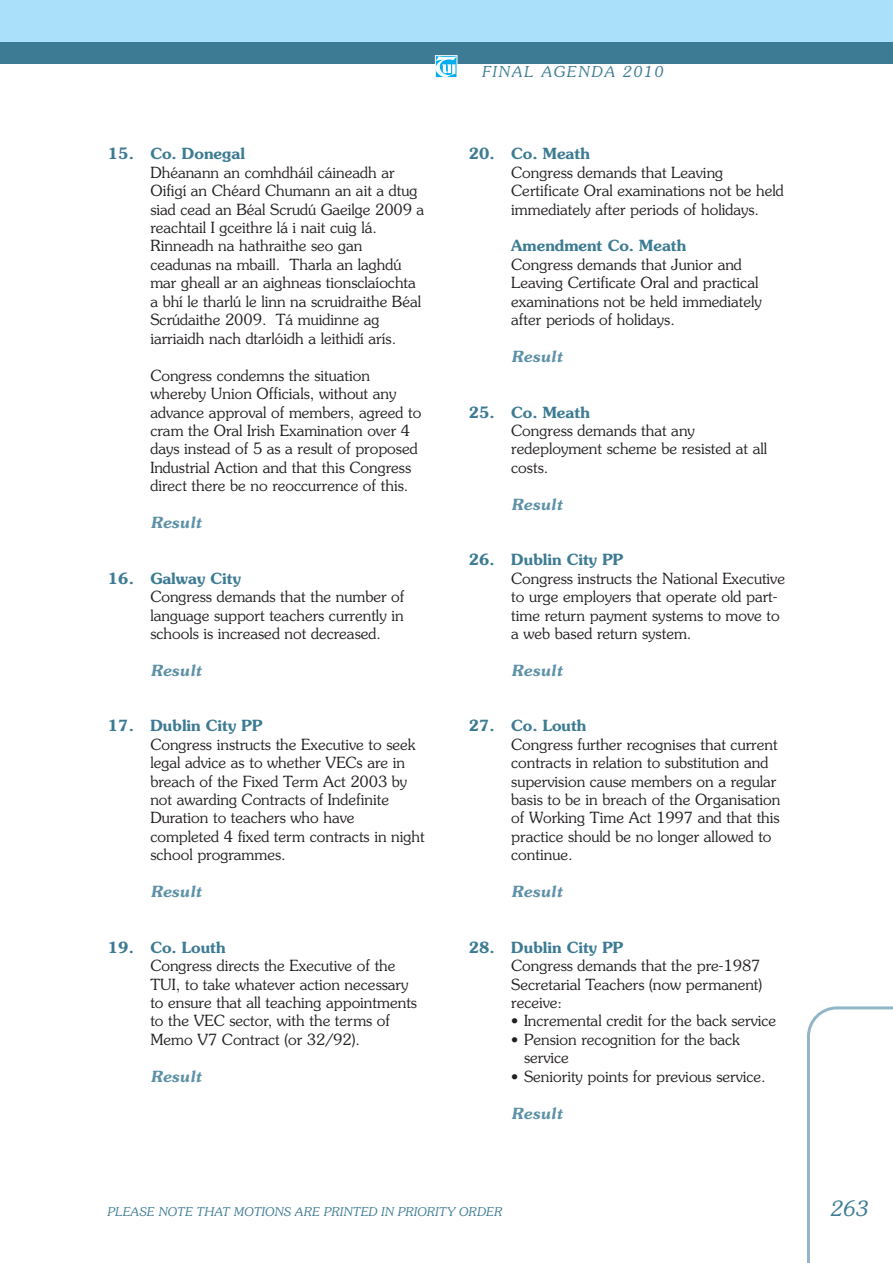
<style>
.page{position:relative;width:893px;height:1263px;background:#fff}
.page>*{position:absolute;margin:0;border:0;box-sizing:border-box;transform-origin:0 0}
.t1{font:italic 300 21px "Souvenir";color:#3c7b93}
.t2{font:300 15.3px/18.5px "Souvenir";color:#231f20}
.t3{font:600 15.3px "Souvenir";color:#3c7b93}
.t4{font:italic 600 15.3px "Souvenir";color:#5d91a7}
.t5{font:italic 300 15px "Souvenir";letter-spacing:.1em;color:#3c7b93}
.t6{font:italic 300 12px "Souvenir";color:#3c7b93}
</style>
<div class="page">
<div style="left:0;top:0;width:893px;height:53px;background:#aae0f9"></div>
<div style="left:0;top:43px;width:893px;height:21px;background:#3c7b93"></div>
<svg style="left:807px;top:1006px;width:86px;height:257px"></svg>
<img style="left:437px;top:57px;width:18px;height:19px">
<div style="left:435px;top:55px;width:22px;height:23px;border:1px solid #fff"></div>
<p class="t3" style="left:108px;top:145px;width:139px">15. Co. Donegal</p>
<p class="t2" style="left:150px;top:163px;width:275px">Dhéanann an comhdháil cáineadh ar Oifigí an Chéard Chumann an ait a dtug siad cead an Béal Scrudú Gaeilge 2009 a reachtail I gceithre lá i nait cuig lá.<br>Rinneadh na hathraithe seo gan ceadunas na mbaill. Tharla an laghdú mar gheall ar an aighneas tionsclaíochta a bhí le tharlú le linn na scruidraithe Béal Scrúdaithe 2009. Tá muidinne ag iarriaidh nach dtarlóidh a leithidí arís.</p>
<p class="t2" style="left:150px;top:366px;width:273px">Congress condemns the situation whereby Union Officials, without any advance approval of members, agreed to cram the Oral Irish Examination over 4 days instead of 5 as a result of proposed Industrial Action and that this Congress direct there be no reoccurrence of this.</p>
<p class="t4" style="left:150px;top:514px;width:53px">Result</p>
<p class="t3" style="left:108px;top:569px;width:135px">16. Galway City</p>
<p class="t2" style="left:150px;top:587px;width:256px;text-align:justify">Congress demands that the number of language support teachers currently in schools is increased not decreased.</p>
<p class="t4" style="left:150px;top:662px;width:53px">Result</p>
<p class="t3" style="left:108px;top:717px;width:156px">17. Dublin City PP</p>
<p class="t2" style="left:150px;top:735px;width:276px">Congress instructs the Executive to seek legal advice as to whether VECs are in breach of the Fixed Term Act 2003 by not awarding Contracts of Indefinite Duration to teachers who have completed 4 fixed term contracts in night school programmes.</p>
<p class="t4" style="left:150px;top:883px;width:53px">Result</p>
<p class="t3" style="left:108px;top:938px;width:119px">19. Co. Louth</p>
<p class="t2" style="left:150px;top:956px;width:268px">Congress directs the Executive of the TUI, to take whatever action necessary to ensure that all teaching appointments to the VEC sector, with the terms of Memo V7 Contract (or 32/92).</p>
<p class="t4" style="left:150px;top:1067px;width:53px">Result</p>
<p class="t5" style="left:482px;top:63px;width:183px">FINAL AGENDA 2010</p>
<p class="t3" style="left:469px;top:145px;width:123px">20. Co. Meath</p>
<p class="t2" style="left:511px;top:163px;width:274px">Congress demands that Leaving<br>Certificate Oral examinations not be held immediately after periods of holidays.</p>
<p class="t3" style="left:511px;top:237px;width:177px">Amendment Co. Meath</p>
<p class="t2" style="left:511px;top:255px;width:252px">Congress demands that Junior and Leaving Certificate Oral and practical examinations not be held immediately after periods of holidays.</p>
<p class="t4" style="left:511px;top:348px;width:53px">Result</p>
<p class="t3" style="left:469px;top:403px;width:123px">25. Co. Meath</p>
<p class="t2" style="left:511px;top:421px;width:257px">Congress demands that any redeployment scheme be resisted at all costs.</p>
<p class="t4" style="left:511px;top:496px;width:53px">Result</p>
<p class="t3" style="left:469px;top:551px;width:156px">26. Dublin City PP</p>
<p class="t2" style="left:511px;top:569px;width:275px">Congress instructs the National Executive to urge employers that operate old part&shy;time return payment systems to move to a web based return system.</p>
<p class="t4" style="left:511px;top:662px;width:53px">Result</p>
<p class="t3" style="left:469px;top:717px;width:119px">27. Co. Louth</p>
<p class="t2" style="left:511px;top:735px;width:271px">Congress further recognises that current contracts in relation to substitution and supervision cause members on a regular basis to be in breach of the Organisation of Working Time Act 1997 and that this practice should be no longer allowed to continue.</p>
<p class="t4" style="left:511px;top:883px;width:53px">Result</p>
<p class="t3" style="left:469px;top:938px;width:156px">28. Dublin City PP</p>
<p class="t2" style="left:511px;top:956px;width:252px;text-align:justify">Congress demands that the pre-1987<br>Secretarial Teachers (now permanent) receive:</p>
<p class="t2" style="left:511px;top:1012px;width:267px">• Incremental credit for the back service</p>
<p class="t2" style="left:524px;top:1030px;width:217px;text-indent:-13px">• Pension recognition for the back service</p>
<p class="t2" style="left:511px;top:1067px;width:256px">• Seniority points for previous service.</p>
<p class="t4" style="left:511px;top:1104px;width:53px">Result</p>
<p class="t6" style="left:107px;top:1205px;width:397px">PLEASE NOTE THAT MOTIONS ARE PRINTED IN PRIORITY ORDER</p>
<h1 class="t1" style="left:830px;top:1196px;width:39px">263</h1>
</div>
